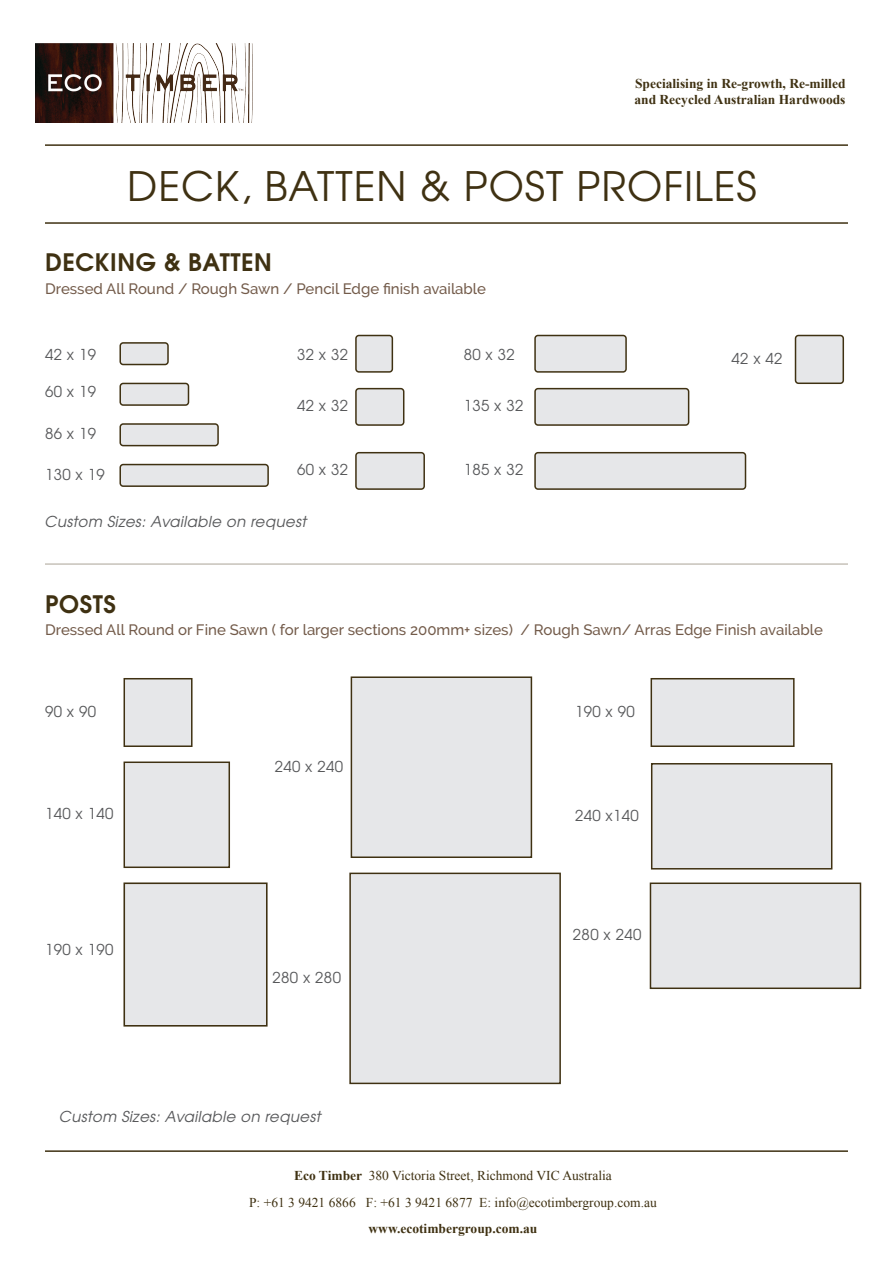
<style>
.page{position:relative;width:893px;height:1263px;background:#fff}
.page>*{position:absolute;margin:0;border:0;box-sizing:border-box;transform-origin:0 0}
.t1{font:40.5px "Te X Gyre Adventor";letter-spacing:.025em;color:#3f3112}
.t2{font:700 24px "Te X Gyre Adventor";letter-spacing:.025em;color:#3f3112}
.t3{font:500 15px "Raleway";color:#735b4a}
.t4{font:15px "Te X Gyre Adventor";letter-spacing:.025em;color:#57585a}
.t5{font:italic 15px "Te X Gyre Adventor";letter-spacing:.025em;color:#57585a}
.t6{font:13.5px/26.7px "Times New Roman";color:#3f3112;text-align:center}
.t7{font:700 13.5px/16.2px "Times New Roman";color:#3f3112}
.s1{font-weight:700}
</style>
<div class="page">
<hr style="left:45px;top:1150px;width:803px;height:2px;background:#3f3112">
<hr style="left:45px;top:144px;width:803px;height:2px;background:#3f3112">
<hr style="left:45px;top:222px;width:803px;height:2px;background:#3f3112">
<hr style="left:45px;top:563px;width:803px;height:2px;background:#3f3112">
<div style="left:120px;top:343px;width:48px;height:21px;background:#e6e7e9;border-radius:3px"></div>
<div style="left:119px;top:342px;width:50px;height:23px;border:2px solid #3f3112;border-radius:3px"></div>
<div style="left:124px;top:678px;width:69px;height:69px;background:#e6e7e9;border:2px solid #3f3112"></div>
<div style="left:124px;top:761px;width:106px;height:107px;background:#e6e7e9;border:2px solid #3f3112"></div>
<div style="left:123px;top:882px;width:145px;height:144px;background:#e6e7e9;border:2px solid #3f3112"></div>
<div style="left:351px;top:676px;width:181px;height:182px;background:#e6e7e9;border:2px solid #3f3112"></div>
<div style="left:349px;top:873px;width:212px;height:211px;background:#e6e7e9;border:2px solid #3f3112"></div>
<div style="left:650px;top:882px;width:211px;height:107px;background:#e6e7e9;border:2px solid #3f3112"></div>
<div style="left:651px;top:678px;width:144px;height:69px;background:#e6e7e9;border:2px solid #3f3112"></div>
<div style="left:651px;top:763px;width:181px;height:106px;background:#e6e7e9;border:2px solid #3f3112"></div>
<div style="left:120px;top:383px;width:68px;height:22px;background:#e6e7e9;border-radius:3px"></div>
<div style="left:119px;top:383px;width:70px;height:23px;border:2px solid #3f3112;border-radius:3px"></div>
<div style="left:120px;top:424px;width:98px;height:22px;background:#e6e7e9;border-radius:3px"></div>
<div style="left:119px;top:423px;width:100px;height:23px;border:2px solid #3f3112;border-radius:3px"></div>
<div style="left:120px;top:464px;width:148px;height:22px;background:#e6e7e9;border-radius:3px"></div>
<div style="left:119px;top:464px;width:150px;height:23px;border:2px solid #3f3112;border-radius:3px"></div>
<div style="left:356px;top:335px;width:36px;height:37px;background:#e6e7e9;border-radius:3px"></div>
<div style="left:355px;top:335px;width:38px;height:38px;border:2px solid #3f3112;border-radius:3px"></div>
<div style="left:356px;top:389px;width:48px;height:36px;background:#e6e7e9;border-radius:3px"></div>
<div style="left:355px;top:388px;width:49px;height:38px;border:2px solid #3f3112;border-radius:3px"></div>
<div style="left:356px;top:453px;width:68px;height:36px;background:#e6e7e9;border-radius:3px"></div>
<div style="left:355px;top:452px;width:70px;height:38px;border:2px solid #3f3112;border-radius:3px"></div>
<div style="left:535px;top:335px;width:91px;height:37px;background:#e6e7e9;border-radius:3px"></div>
<div style="left:534px;top:335px;width:93px;height:38px;border:2px solid #3f3112;border-radius:3px"></div>
<div style="left:535px;top:389px;width:154px;height:36px;background:#e6e7e9;border-radius:3px"></div>
<div style="left:534px;top:388px;width:155px;height:38px;border:2px solid #3f3112;border-radius:3px"></div>
<div style="left:535px;top:453px;width:210px;height:36px;background:#e6e7e9;border-radius:3px"></div>
<div style="left:534px;top:452px;width:212px;height:38px;border:2px solid #3f3112;border-radius:3px"></div>
<div style="left:795px;top:335px;width:48px;height:48px;background:#e6e7e9;border-radius:3px"></div>
<div style="left:795px;top:335px;width:49px;height:49px;border:2px solid #3f3112;border-radius:3px"></div>
<img style="left:35px;top:43px;width:218px;height:79px">
<p class="t7" style="left:634px;top:75px;width:213px">Specialising in Re-growth, Re-milled and Recycled Australian Hardwoods</p>
<h1 class="t1" style="left:127px;top:154px;width:631px">DECK, BATTEN &amp; POST PROFILES</h1>
<h2 class="t2" style="left:45px;top:241px;width:228px">DECKING &amp; BATTEN</h2>
<p class="t3" style="left:45px;top:280px;width:443px">Dressed All Round / Rough Sawn / Pencil Edge finish available</p>
<p class="t4" style="left:45px;top:342px;width:52px">42 x 19</p>
<p class="t4" style="left:45px;top:380px;width:52px">60 x 19</p>
<p class="t4" style="left:45px;top:421px;width:52px">86 x 19</p>
<p class="t4" style="left:45px;top:462px;width:61px">130 x 19</p>
<p class="t4" style="left:297px;top:342px;width:53px">32 x 32</p>
<p class="t4" style="left:297px;top:394px;width:53px">42 x 32</p>
<p class="t4" style="left:297px;top:458px;width:53px">60 x 32</p>
<p class="t5" style="left:45px;top:510px;width:264px">Custom Sizes: Available on request</p>
<h2 class="t2" style="left:45px;top:583px;width:73px">POSTS</h2>
<p class="t4" style="left:464px;top:342px;width:52px">80 x 32</p>
<p class="t4" style="left:464px;top:394px;width:61px">135 x 32</p>
<p class="t4" style="left:464px;top:458px;width:61px">185 x 32</p>
<p class="t4" style="left:731px;top:346px;width:52px">42 x 42</p>
<p class="t3" style="left:45px;top:621px;width:779px">Dressed All Round or Fine Sawn ( for larger sections 200mm+ sizes) / Rough Sawn/ Arras Edge Finish available</p>
<p class="t4" style="left:45px;top:699px;width:52px">90 x 90</p>
<p class="t4" style="left:45px;top:802px;width:70px">140 x 140</p>
<p class="t4" style="left:45px;top:938px;width:70px">190 x 190</p>
<p class="t4" style="left:275px;top:754px;width:70px">240 x 240</p>
<p class="t4" style="left:273px;top:965px;width:70px">280 x 280</p>
<p class="t5" style="left:59px;top:1104px;width:264px">Custom Sizes: Available on request</p>
<p class="t4" style="left:575px;top:699px;width:61px">190 x 90</p>
<p class="t4" style="left:575px;top:803px;width:65px">240 x140</p>
<p class="t4" style="left:573px;top:923px;width:70px">280 x 240</p>
<p class="t6" style="left:249px;top:1162px;width:409px"><span class="s1">Eco Timber</span> 380 Victoria Street, Richmond VIC Australia<br>P: +61 3 9421 6866 F: +61 3 9421 6877 E: info@ecotimbergroup.com.au</p>
<p class="t7" style="left:368px;top:1220px;width:170px">www.ecotimbergroup.com.au</p>
</div>
